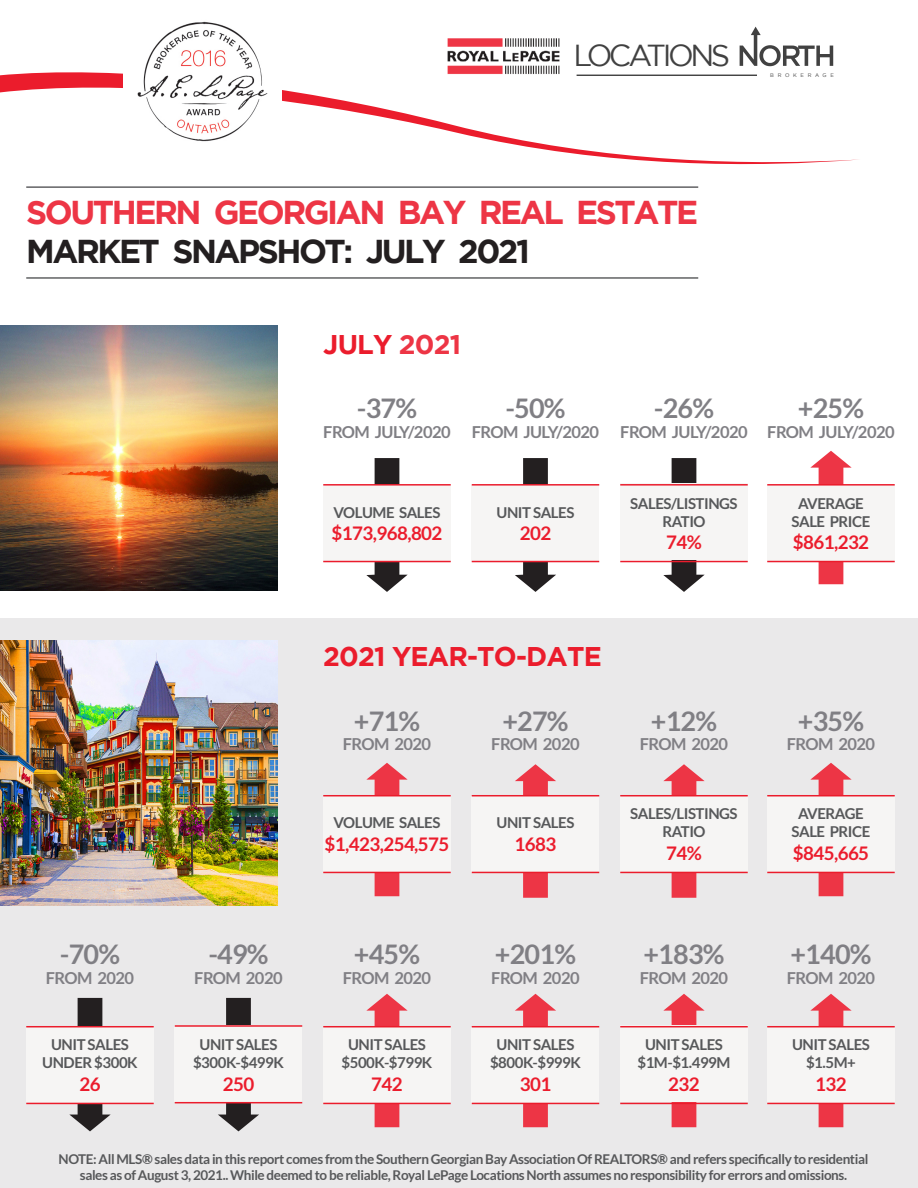
<style>
.page{position:relative;width:918px;height:1188px;background:#fff}
.page>*{position:absolute;margin:0;border:0;box-sizing:border-box;transform-origin:0 0}
.t1{font:700 33px/39px "Gotham";letter-spacing:-.075em;color:#ed3545}
.t2{font:30.3px "Gotham";letter-spacing:-.115em;color:#414141}
.t3{font:700 27px "Lato";letter-spacing:-.03em;color:#807f84}
.t4{font:700 27px "Gotham";letter-spacing:-.03em;color:#eb1c2c}
.t5{font:700 18.75px "Lato";letter-spacing:-.03em;color:#eb1c2c}
.t6{font:700 16.5px "Lato";letter-spacing:-.03em;color:#807f84}
.t7{font:700 15px/18px "Lato";letter-spacing:-.03em;color:#57585a;text-align:center}
.t8{font:700 13.5px/16.2px "Lato";letter-spacing:-.03em;color:#57585a;text-align:center}
.t9{font:5.25px "Gotham";letter-spacing:.7em;color:#414141}
.s1{color:#231f20}
.s2{color:#ed3545}
</style>
<div class="page">
<div style="left:0;top:618px;width:918px;height:570px;background:#eae9ea"></div>
<img style="left:0;top:640px;width:278px;height:266px">
<img style="left:0;top:326px;width:278px;height:265px">
<img style="left:447px;top:38px;width:113px;height:24px">
<svg style="left:740px;top:27px;width:93px;height:37px"></svg>
<svg style="left:0;top:64px;width:858px;height:101px"></svg>
<img style="left:123px;top:21px;width:158px;height:140px">
<svg style="left:218px;top:998px;width:41px;height:133px"></svg>
<svg style="left:663px;top:764px;width:42px;height:134px"></svg>
<svg style="left:663px;top:458px;width:42px;height:134px"></svg>
<svg style="left:515px;top:458px;width:41px;height:134px"></svg>
<svg style="left:366px;top:458px;width:42px;height:134px"></svg>
<svg style="left:515px;top:994px;width:41px;height:133px"></svg>
<svg style="left:663px;top:994px;width:42px;height:133px"></svg>
<svg style="left:810px;top:994px;width:42px;height:133px"></svg>
<svg style="left:69px;top:998px;width:42px;height:133px"></svg>
<svg style="left:810px;top:763px;width:42px;height:133px"></svg>
<svg style="left:810px;top:451px;width:42px;height:133px"></svg>
<hr style="left:26px;top:277px;width:672px;height:2px;background:#595a5c">
<div style="left:620px;top:484px;width:128px;height:76px;background:#f6f5f4"></div>
<hr style="left:26px;top:186px;width:672px;height:2px;background:#595a5c">
<div style="left:472px;top:486px;width:127px;height:76px;background:#f6f5f4"></div>
<div style="left:323px;top:486px;width:128px;height:76px;background:#f6f5f4"></div>
<div style="left:767px;top:486px;width:128px;height:76px;background:#f6f5f4"></div>
<hr style="left:472px;top:484px;width:127px;height:2px;background:#eb1c2c">
<hr style="left:323px;top:484px;width:128px;height:2px;background:#eb1c2c">
<hr style="left:767px;top:484px;width:128px;height:2px;background:#eb1c2c">
<hr style="left:472px;top:561px;width:127px;height:1px;background:#eb1c2c">
<hr style="left:323px;top:561px;width:128px;height:1px;background:#eb1c2c">
<hr style="left:767px;top:561px;width:128px;height:1px;background:#eb1c2c">
<hr style="left:620px;top:484px;width:128px;height:2px;background:#eb1c2c">
<hr style="left:620px;top:561px;width:128px;height:1px;background:#eb1c2c">
<div style="left:620px;top:796px;width:128px;height:76px;background:#f6f5f4"></div>
<svg style="left:515px;top:764px;width:41px;height:134px"></svg>
<svg style="left:366px;top:763px;width:42px;height:133px"></svg>
<div style="left:472px;top:797px;width:127px;height:76px;background:#f6f5f4"></div>
<div style="left:323px;top:797px;width:128px;height:76px;background:#f6f5f4"></div>
<div style="left:767px;top:797px;width:128px;height:76px;background:#f6f5f4"></div>
<hr style="left:472px;top:795px;width:127px;height:1px;background:#eb1c2c">
<hr style="left:323px;top:795px;width:128px;height:1px;background:#eb1c2c">
<hr style="left:767px;top:795px;width:128px;height:1px;background:#eb1c2c">
<hr style="left:472px;top:872px;width:127px;height:1px;background:#eb1c2c">
<hr style="left:323px;top:872px;width:128px;height:1px;background:#eb1c2c">
<hr style="left:767px;top:872px;width:128px;height:1px;background:#eb1c2c">
<hr style="left:620px;top:795px;width:128px;height:1px;background:#eb1c2c">
<hr style="left:620px;top:872px;width:128px;height:1px;background:#eb1c2c">
<div style="left:620px;top:1025px;width:128px;height:77px;background:#f6f5f4"></div>
<svg style="left:366px;top:994px;width:42px;height:133px"></svg>
<div style="left:472px;top:1028px;width:127px;height:76px;background:#f6f5f4"></div>
<div style="left:323px;top:1028px;width:128px;height:76px;background:#f6f5f4"></div>
<div style="left:767px;top:1028px;width:128px;height:76px;background:#f6f5f4"></div>
<div style="left:26px;top:1028px;width:128px;height:76px;background:#f6f5f4"></div>
<div style="left:175px;top:1025px;width:127px;height:76px;background:#f6f5f4"></div>
<hr style="left:472px;top:1026px;width:127px;height:1px;background:#eb1c2c">
<hr style="left:323px;top:1026px;width:128px;height:1px;background:#eb1c2c">
<hr style="left:767px;top:1026px;width:128px;height:1px;background:#eb1c2c">
<hr style="left:26px;top:1026px;width:128px;height:1px;background:#eb1c2c">
<hr style="left:175px;top:1025px;width:127px;height:2px;background:#eb1c2c">
<hr style="left:472px;top:1103px;width:127px;height:1px;background:#eb1c2c">
<hr style="left:323px;top:1103px;width:128px;height:1px;background:#eb1c2c">
<hr style="left:767px;top:1103px;width:128px;height:1px;background:#eb1c2c">
<hr style="left:26px;top:1103px;width:128px;height:1px;background:#eb1c2c">
<hr style="left:175px;top:1102px;width:127px;height:1px;background:#eb1c2c">
<hr style="left:620px;top:1026px;width:128px;height:1px;background:#eb1c2c">
<hr style="left:620px;top:1103px;width:128px;height:1px;background:#eb1c2c">
<h2 class="t2" style="left:573px;top:39px;width:158px">LOCATIONS</h2>
<p class="t9" style="left:770px;top:72px;width:65px">BROKERAGE</p>
<p class="t1" style="left:26px;top:192px;width:673px">SOUTHERN GEORGIAN BAY REAL ESTATE<br><span class="s1">MARKET SNAPSHOT: JULY 2021</span></p>
<p class="t4" style="left:323px;top:328px;width:140px">JULY <span class="s2">2021</span></p>
<p class="t3" style="left:357px;top:393px;width:62px">-37%</p>
<p class="t6" style="left:323px;top:423px;width:129px">FROM JULY/2020</p>
<p class="t3" style="left:505px;top:393px;width:62px">-50%</p>
<p class="t6" style="left:472px;top:423px;width:129px">FROM JULY/2020</p>
<p class="t3" style="left:654px;top:393px;width:62px">-26%</p>
<p class="t6" style="left:620px;top:423px;width:129px">FROM JULY/2020</p>
<p class="t3" style="left:798px;top:393px;width:68px">+25%</p>
<p class="t6" style="left:767px;top:423px;width:129px">FROM JULY/2020</p>
<p class="t7" style="left:334px;top:503px;width:108px">VOLUME SALES</p>
<p class="t5" style="left:332px;top:523px;width:112px">$173,968,802</p>
<p class="t7" style="left:497px;top:503px;width:79px">UNIT SALES</p>
<p class="t5" style="left:520px;top:523px;width:33px">202</p>
<p class="t7" style="left:630px;top:494px;width:109px">SALES/LISTINGS<br>RATIO</p>
<p class="t5" style="left:666px;top:532px;width:37px">74%</p>
<p class="t7" style="left:792px;top:494px;width:80px">AVERAGE<br>SALE PRICE</p>
<p class="t5" style="left:793px;top:532px;width:78px">$861,232</p>
<p class="t3" style="left:60px;top:939px;width:62px">-70%</p>
<p class="t6" style="left:46px;top:969px;width:90px">FROM 2020</p>
<p class="t7" style="left:51px;top:1035px;width:79px">UNIT SALES</p>
<p class="t7" style="left:42px;top:1053px;width:97px">UNDER $300K</p>
<p class="t5" style="left:79px;top:1073px;width:23px">26</p>
<p class="t3" style="left:208px;top:939px;width:62px">-49%</p>
<p class="t6" style="left:194px;top:969px;width:90px">FROM 2020</p>
<p class="t7" style="left:200px;top:1035px;width:79px">UNIT SALES</p>
<p class="t7" style="left:193px;top:1053px;width:92px">$300K-$499K</p>
<p class="t5" style="left:223px;top:1073px;width:33px">250</p>
<p class="t4" style="left:323px;top:641px;width:280px">2021 YEAR-TO-DATE</p>
<p class="t3" style="left:354px;top:705px;width:68px">+71%</p>
<p class="t6" style="left:343px;top:735px;width:90px">FROM 2020</p>
<p class="t7" style="left:334px;top:814px;width:108px">VOLUME SALES</p>
<p class="t5" style="left:325px;top:833px;width:126px">$1,423,254,575</p>
<p class="t3" style="left:502px;top:705px;width:68px">+27%</p>
<p class="t6" style="left:491px;top:735px;width:90px">FROM 2020</p>
<p class="t7" style="left:497px;top:814px;width:79px">UNIT SALES</p>
<p class="t5" style="left:515px;top:833px;width:43px">1683</p>
<p class="t3" style="left:651px;top:705px;width:68px">+12%</p>
<p class="t6" style="left:640px;top:735px;width:90px">FROM 2020</p>
<p class="t7" style="left:630px;top:805px;width:109px">SALES/LISTINGS<br>RATIO</p>
<p class="t5" style="left:666px;top:842px;width:37px">74%</p>
<p class="t3" style="left:354px;top:939px;width:68px">+45%</p>
<p class="t6" style="left:343px;top:969px;width:90px">FROM 2020</p>
<p class="t7" style="left:348px;top:1035px;width:79px">UNIT SALES</p>
<p class="t7" style="left:342px;top:1053px;width:92px">$500K-$799K</p>
<p class="t5" style="left:371px;top:1073px;width:33px">742</p>
<p class="t3" style="left:495px;top:939px;width:83px">+201%</p>
<p class="t6" style="left:491px;top:969px;width:90px">FROM 2020</p>
<p class="t7" style="left:497px;top:1035px;width:79px">UNIT SALES</p>
<p class="t7" style="left:490px;top:1053px;width:92px">$800K-$999K</p>
<p class="t5" style="left:520px;top:1073px;width:33px">301</p>
<p class="t3" style="left:643px;top:939px;width:83px">+183%</p>
<p class="t6" style="left:640px;top:969px;width:90px">FROM 2020</p>
<p class="t7" style="left:645px;top:1035px;width:79px">UNIT SALES</p>
<p class="t7" style="left:637px;top:1053px;width:95px">$1M-$1.499M</p>
<p class="t5" style="left:668px;top:1073px;width:33px">232</p>
<p class="t3" style="left:798px;top:705px;width:68px">+35%</p>
<p class="t6" style="left:787px;top:735px;width:90px">FROM 2020</p>
<p class="t7" style="left:792px;top:805px;width:80px">AVERAGE<br>SALE PRICE</p>
<p class="t5" style="left:793px;top:842px;width:78px">$845,665</p>
<p class="t3" style="left:790px;top:939px;width:83px">+140%</p>
<p class="t6" style="left:787px;top:969px;width:90px">FROM 2020</p>
<p class="t7" style="left:792px;top:1035px;width:79px">UNIT SALES</p>
<p class="t7" style="left:806px;top:1053px;width:51px">$1.5M+</p>
<p class="t5" style="left:815px;top:1073px;width:33px">132</p>
<p class="t8" style="left:59px;top:1151px;width:811px">NOTE: All MLS® sales data in this report comes from the Southern Georgian Bay Association Of REALTORS® and refers specifically to residential sales as of August 3, 2021.. While deemed to be reliable, Royal LePage Locations North assumes no responsibility for errors and omissions.</p>
</div>
